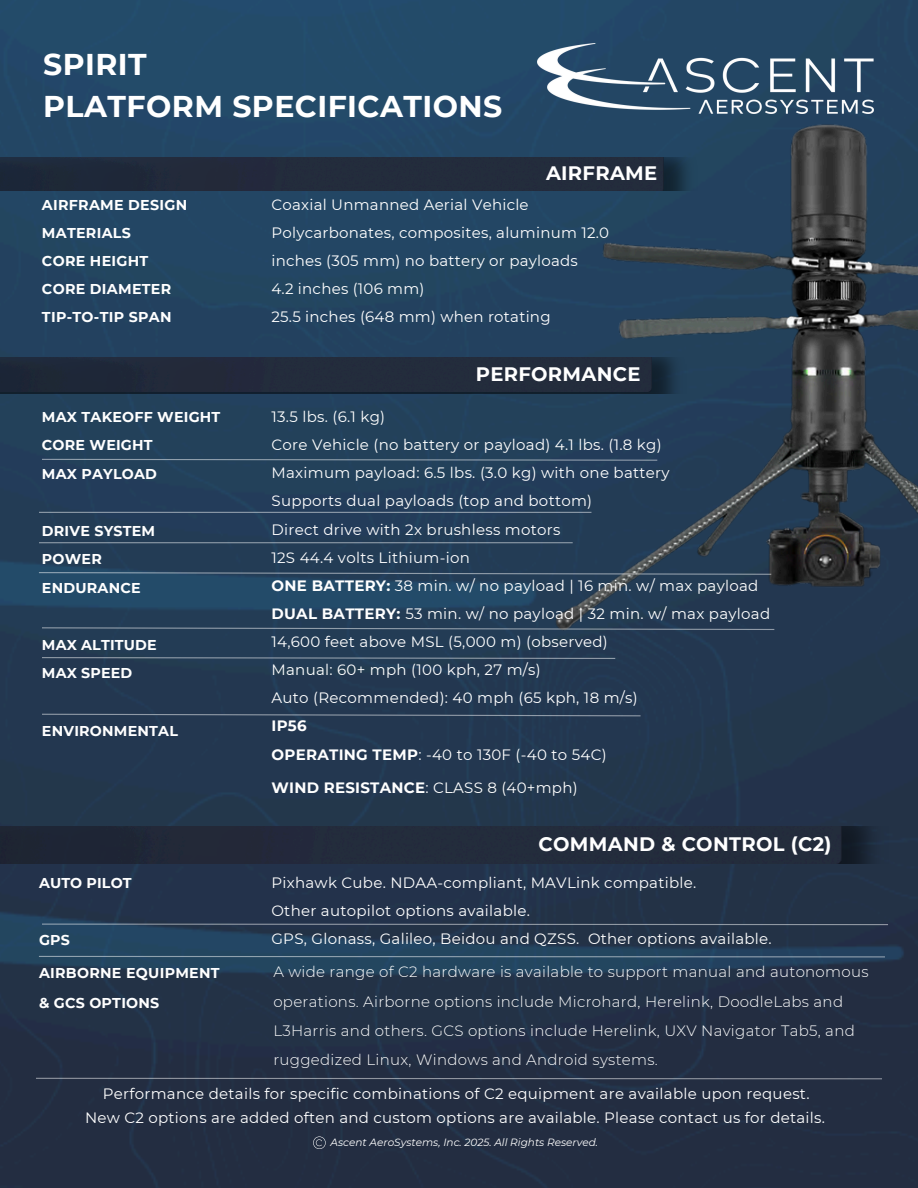
<style>
.page{position:relative;width:918px;height:1188px;background:#fff}
.page>*{position:absolute;margin:0;border:0;box-sizing:border-box;transform-origin:0 0}
.t1{font:700 30px/41.7px "Montserrat";letter-spacing:.015em;color:#fff}
.t2{font:700 19.5px "Montserrat";letter-spacing:.015em;color:#fff}
.t3{font:15px/28.2px "Montserrat";letter-spacing:.02em;color:#fff}
.t4{font:300 15px/29.2px "Montserrat";letter-spacing:.02em;color:#fff}
.t5{font:700 14.25px/28.2px "Montserrat";letter-spacing:.015em;color:#fff}
.t6{font:italic 10.5px "Montserrat";color:#fff}
.s1{font-weight:700}
</style>
<div class="page">
<img style="left:0;top:0;width:918px;height:1188px">
<img style="left:534px;top:100px;width:384px;height:658px">
<svg style="left:41px;top:923px;width:848px;height:2px;background:#5e6a7b"></svg>
<hr style="left:39px;top:542px;width:534px;height:1px;background:#fff">
<svg style="left:41px;top:627px;width:734px;height:3px;background:#4b5f73"></svg>
<svg style="left:41px;top:657px;width:575px;height:2px"></svg>
<svg style="left:41px;top:459px;width:617px;height:2px"></svg>
<hr style="left:39px;top:512px;width:552px;height:1px;background:#fff">
<svg style="left:41px;top:714px;width:601px;height:2px"></svg>
<svg style="left:38px;top:572px;width:734px;height:3px;background:#4c6378"></svg>
<img style="left:0;top:826px;width:918px;height:38px">
<img style="left:0;top:357px;width:918px;height:36px">
<img style="left:0;top:158px;width:918px;height:32px">
<svg style="left:38px;top:956px;width:848px;height:2px;background:#5e778a"></svg>
<svg style="left:35px;top:1077px;width:848px;height:3px;background:#4b5464"></svg>
<svg style="left:313px;top:1136px;width:12px;height:13px"></svg>
<img style="left:537px;top:44px;width:336px;height:69px">
<h3 class="t1" style="left:43px;top:44px;width:461px">SPIRIT<br>PLATFORM SPECIFICATIONS</h3>
<p class="t2" style="left:546px;top:161px;width:113px">AIRFRAME</p>
<p class="t5" style="left:42px;top:191px;width:147px">AIRFRAME DESIGN<br>MATERIALS<br>CORE HEIGHT<br>CORE DIAMETER<br>TIP-TO-TIP SPAN</p>
<h4 class="t5" style="left:42px;top:403px;width:180px">MAX TAKEOFF WEIGHT<br>CORE WEIGHT<br>MAX PAYLOAD</h4>
<h3 class="t5" style="left:42px;top:517px;width:115px">DRIVE SYSTEM<br>POWER<br>ENDURANCE</h3>
<p class="t5" style="left:42px;top:631px;width:116px">MAX ALTITUDE<br>MAX SPEED</p>
<p class="t5" style="left:42px;top:717px;width:138px">ENVIRONMENTAL</p>
<p class="t5" style="left:39px;top:869px;width:94px">AUTO PILOT</p>
<h2 class="t5" style="left:39px;top:925px;width:33px">GPS</h2>
<h2 class="t5" style="left:39px;top:959px;width:182px;line-height:29.2px">AIRBORNE EQUIPMENT &amp; GCS OPTIONS</h2>
<h2 class="t3" style="left:271px;top:190px;width:339px">Coaxial Unmanned Aerial Vehicle Polycarbonates, composites, aluminum 12.0 inches (305 mm) no battery or payloads<br>4.2 inches (106 mm)<br>25.5 inches (648 mm) when rotating</h2>
<p class="t2" style="left:476px;top:362px;width:166px">PERFORMANCE</p>
<h1 class="t3" style="left:271px;top:403px;width:500px">13.5 lbs. (6.1 kg)<br>Core Vehicle (no battery or payload) 4.1 lbs. (1.8 kg)<br>Maximum payload: 6.5 lbs. (3.0 kg) with one battery<br>Supports dual payloads (top and bottom)<br>Direct drive with 2x brushless motors<br>12S 44.4 volts Lithium-ion<br><span class="s1">ONE BATTERY:</span> 38 min. w/ no payload | 16 min. w/ max payload <span class="s1">DUAL BATTERY:</span> 53 min. w/ no payload | 32 min. w/ max payload 14,600 feet above MSL (5,000 m) (observed)<br>Manual: 60+ mph (100 kph, 27 m/s)<br>Auto (Recommended): 40 mph (65 kph, 18 m/s)<br><span class="s1">IP56<br>OPERATING TEMP</span>: -40 to 130F (-40 to 54C)</h1>
<h4 class="t3" style="left:271px;top:773px;width:308px"><span class="s1">WIND RESISTANCE</span>: CLASS 8 (40+mph)</h4>
<h3 class="t2" style="left:539px;top:832px;width:294px">COMMAND &amp; CONTROL (C2)</h3>
<h3 class="t3" style="left:271px;top:869px;width:502px">Pixhawk Cube. NDAA-compliant, MAVLink compatible.<br>Other autopilot options available.<br>GPS, Glonass, Galileo, Beidou and QZSS. Other options available.</h3>
<p class="t4" style="left:273px;top:957px;width:597px">A wide range of C2 hardware is available to support manual and autonomous operations. Airborne options include Microhard, Herelink, DoodleLabs and L3Harris and others. GCS options include Herelink, UXV Navigator Tab5, and ruggedized Linux, Windows and Android systems.</p>
<p class="t3" style="left:103px;top:1079px;width:708px">Performance details for specific combinations of C2 equipment are available upon request.</p>
<p class="t3" style="left:85px;top:1103px;width:741px">New C2 options are added often and custom options are available. Please contact us for details.</p>
<p class="t6" style="left:331px;top:1136px;width:269px">Ascent AeroSystems, Inc. 2025. All Rights Reserved.</p>
</div>
